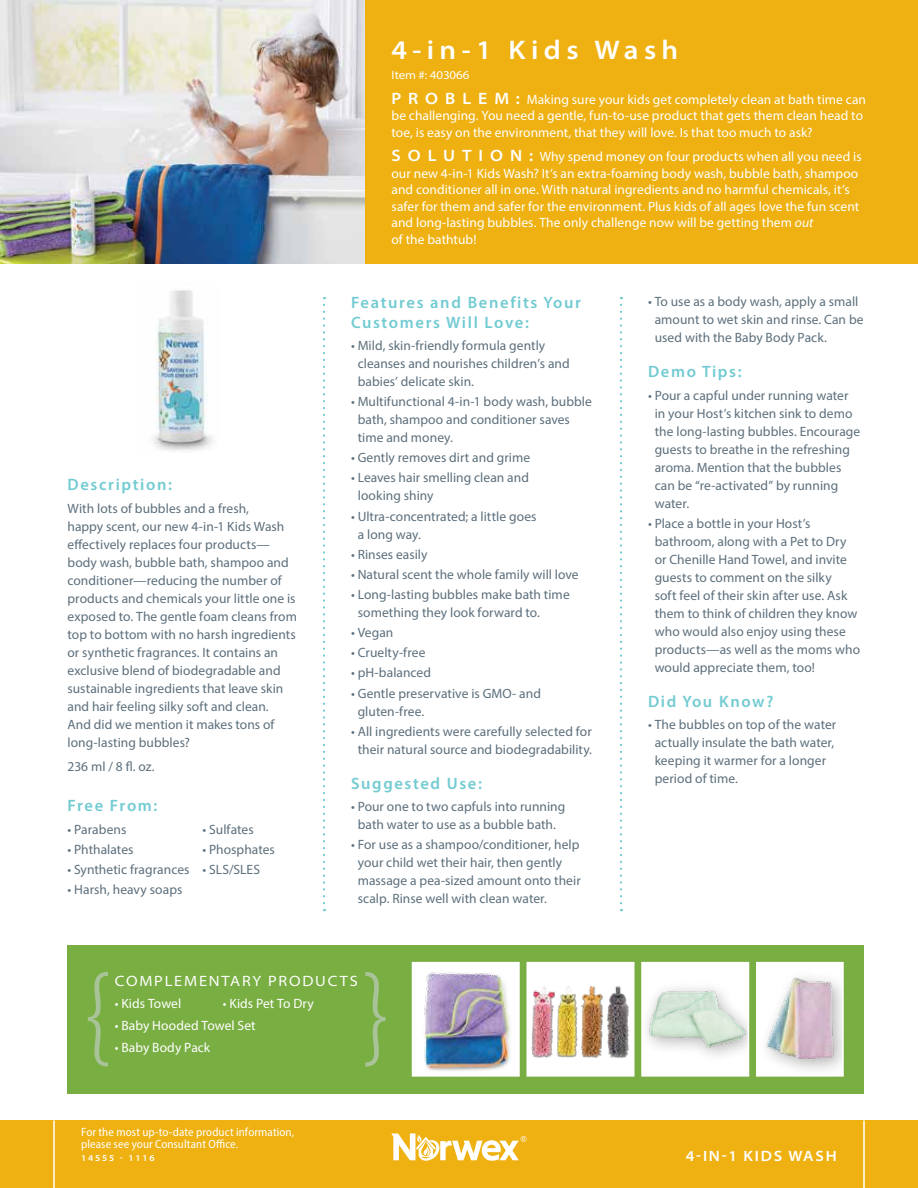
<style>
.page{position:relative;width:918px;height:1188px;background:#fff}
.page>*{position:absolute;margin:0;border:0;box-sizing:border-box;transform-origin:0 0}
.t1{font:600 semi-expanded 27px "Myriad Pro";letter-spacing:.2em;color:#fff}
.t2{font:600 16.5px/19.5px "Myriad Pro";letter-spacing:.1em;color:#72cbd2}
.t3{font:semi-expanded 15px "Myriad Pro";letter-spacing:.12em;color:#fff}
.t4{font:600 semi-expanded 15px "Myriad Pro";letter-spacing:.12em;color:#fff}
.t5{font:13.5px/18px "Myriad Pro";letter-spacing:.005em;color:#5c6f7c}
.t6{font:13.5px/16.5px "Myriad Pro";letter-spacing:.005em;color:#fff}
.t7{font:semi-condensed 12px/12px "Myriad Pro";letter-spacing:.01em;color:#fff}
.t8{font:semi-expanded 12px "Myriad Pro";letter-spacing:-.01em;color:#fff}
.t9{font:600 semi-expanded 9px "Myriad Pro";letter-spacing:.2em;color:#fff}
.s1{font-weight:600;font-stretch:semi-expanded;font-size:16.5px}
.s2{font-style:italic}
</style>
<div class="page">
<div style="left:68px;top:945px;width:796px;height:149px;background:#79ae42"></div>
<div style="left:364px;top:0;width:554px;height:263px;background:#eeb111"></div>
<div style="left:0;top:1120px;width:918px;height:68px;background:#eeb111"></div>
<hr style="left:53px;top:1120px;width:2px;height:68px;background:#fff">
<svg style="left:620px;top:305px;width:2px;height:606px"></svg>
<svg style="left:88px;top:972px;width:20px;height:94px"></svg>
<svg style="left:365px;top:972px;width:21px;height:94px"></svg>
<hr style="left:863px;top:1120px;width:2px;height:68px;background:#fff">
<div style="left:642px;top:963px;width:106px;height:113px;background:#fff"></div>
<img style="left:646px;top:988px;width:100px;height:66px">
<div style="left:641px;top:962px;width:108px;height:115px;border:2px solid #fff"></div>
<div style="left:757px;top:963px;width:86px;height:113px;background:#fff"></div>
<div style="left:758px;top:969px;width:86px;height:108px;background:#000;opacity:.3"></div>
<img style="left:765px;top:975px;width:72px;height:85px">
<div style="left:756px;top:962px;width:88px;height:115px;border:2px solid #fff"></div>
<div style="left:527px;top:963px;width:107px;height:113px;background:#fff"></div>
<img style="left:531px;top:986px;width:98px;height:72px">
<div style="left:526px;top:962px;width:108px;height:115px;border:2px solid #fff"></div>
<div style="left:412px;top:963px;width:107px;height:113px;background:#fff"></div>
<img style="left:423px;top:972px;width:88px;height:99px">
<div style="left:412px;top:962px;width:108px;height:115px;border:2px solid #fff"></div>
<img style="left:0;top:0;width:364px;height:263px">
<img style="left:153px;top:290px;width:60px;height:161px">
<svg style="left:323px;top:305px;width:2px;height:606px"></svg>
<svg style="left:392px;top:1133px;width:134px;height:28px"></svg>
<p class="t2" style="left:68px;top:475px;width:106px">Description:</p>
<p class="t5" style="left:68px;top:499px;width:231px">With lots of bubbles and a fresh,<br>happy scent, our new 4-in-1 Kids Wash effectively replaces four products— body wash, bubble bath, shampoo and conditioner—reducing the number of products and chemicals your little one is exposed to. The gentle foam cleans from top to bottom with no harsh ingredients or synthetic fragrances. It contains an exclusive blend of biodegradable and sustainable ingredients that leave skin and hair feeling silky soft and clean.<br>And did we mention it makes tons of long-lasting bubbles?</p>
<p class="t5" style="left:68px;top:758px;width:89px">236 ml / 8 fl. oz.</p>
<p class="t2" style="left:68px;top:795px;width:92px">Free From:</p>
<p class="t5" style="left:68px;top:820px;width:60px">• Parabens</p>
<p class="t5" style="left:202px;top:820px;width:53px">• Sulfates</p>
<p class="t5" style="left:68px;top:840px;width:67px">• Phthalates</p>
<p class="t5" style="left:202px;top:840px;width:74px">• Phosphates</p>
<p class="t5" style="left:68px;top:860px;width:194px">• Synthetic fragrances • SLS/SLES</p>
<p class="t5" style="left:68px;top:880px;width:116px">• Harsh, heavy soaps</p>
<h1 class="t1" style="left:392px;top:32px;width:288px">4-in-1 Kids Wash</h1>
<p class="t8" style="left:392px;top:67px;width:79px">Item #: 403066</p>
<p class="t6" style="left:392px;top:91px;width:476px"><span class="s1">P R O B L E M :</span> Making sure your kids get completely clean at bath time can be challenging. You need a gentle, fun-to-use product that gets them clean head to toe, is easy on the environment, that they will love. Is that too much to ask?</p>
<p class="t6" style="left:392px;top:148px;width:472px"><span class="s1">S O L U T I O N :</span> Why spend money on four products when all you need is our new 4-in-1 Kids Wash? It’s an extra-foaming body wash, bubble bath, shampoo and conditioner all in one. With natural ingredients and no harmful chemicals, it’s safer for them and safer for the environment. Plus kids of all ages love the fun scent and long-lasting bubbles. The only challenge now will be getting them <span class="s2">out<br></span>of the bathtub!</p>
<p class="t2" style="left:351px;top:292px;width:231px">Features and Benefits Your<br>Customers Will Love:</p>
<p class="t5" style="left:358px;top:336px;width:213px;text-indent:-7px">• Mild, skin-friendly formula gently cleanses and nourishes children’s and babies’ delicate skin.</p>
<p class="t5" style="left:358px;top:392px;width:236px;text-indent:-7px">• Multifunctional 4-in-1 body wash, bubble bath, shampoo and conditioner saves time and money.</p>
<p class="t5" style="left:351px;top:448px;width:181px">• Gently removes dirt and grime</p>
<p class="t5" style="left:358px;top:469px;width:173px;text-indent:-7px">• Leaves hair smelling clean and looking shiny</p>
<p class="t5" style="left:358px;top:507px;width:180px;text-indent:-7px">• Ultra-concentrated; a little goes a long way.</p>
<p class="t5" style="left:351px;top:545px;width:78px">• Rinses easily</p>
<p class="t5" style="left:351px;top:565px;width:229px">• Natural scent the whole family will love</p>
<p class="t5" style="left:358px;top:585px;width:214px;text-indent:-7px">• Long-lasting bubbles make bath time something they look forward to.</p>
<p class="t5" style="left:351px;top:623px;width:44px">• Vegan</p>
<p class="t5" style="left:351px;top:644px;width:76px">• Cruelty-free</p>
<p class="t5" style="left:351px;top:664px;width:82px">• pH-balanced</p>
<p class="t5" style="left:358px;top:684px;width:185px;text-indent:-7px">• Gentle preservative is GMO- and gluten-free.</p>
<p class="t5" style="left:351px;top:722px;width:243px;text-align:center">• All ingredients were carefully selected for their natural source and biodegradability.</p>
<p class="t2" style="left:351px;top:773px;width:133px">Suggested Use:</p>
<p class="t5" style="left:351px;top:798px;width:216px;text-align:center">• Pour one to two capfuls into running bath water to use as a bubble bath.</p>
<p class="t5" style="left:358px;top:836px;width:225px;text-indent:-7px">• For use as a shampoo/conditioner, help your child wet their hair, then gently massage a pea-sized amount onto their scalp. Rinse well with clean water.</p>
<p class="t5" style="left:655px;top:292px;width:210px;text-indent:-7px">• To use as a body wash, apply a small amount to wet skin and rinse. Can be used with the Baby Body Pack.</p>
<p class="t2" style="left:648px;top:362px;width:95px">Demo Tips:</p>
<p class="t5" style="left:655px;top:386px;width:207px;text-indent:-7px">• Pour a capful under running water in your Host’s kitchen sink to demo the long-lasting bubbles. Encourage guests to breathe in the refreshing aroma. Mention that the bubbles can be “re-activated” by running water.</p>
<p class="t5" style="left:655px;top:514px;width:207px;text-indent:-7px">• Place a bottle in your Host’s bathroom, along with a Pet to Dry or Chenille Hand Towel, and invite guests to comment on the silky<br>soft feel of their skin after use. Ask them to think of children they know who would also enjoy using these products—as well as the moms who would appreciate them, too!</p>
<p class="t2" style="left:648px;top:691px;width:127px">Did You Know?</p>
<p class="t5" style="left:655px;top:715px;width:183px;text-indent:-7px">• The bubbles on top of the water actually insulate the bath water, keeping it warmer for a longer period of time.</p>
<p class="t3" style="left:115px;top:972px;width:244px">COMPLEMENTARY PRODUCTS</p>
<p class="t6" style="left:115px;top:995px;width:68px">• Kids Towel</p>
<p class="t6" style="left:223px;top:995px;width:93px">• Kids Pet To Dry</p>
<p class="t6" style="left:115px;top:1017px;width:142px">• Baby Hooded Towel Set</p>
<p class="t6" style="left:115px;top:1039px;width:97px">• Baby Body Pack</p>
<p class="t7" style="left:81px;top:1125px;width:215px">For the most up-to-date product information, please see your Consultant Office.</p>
<p class="t9" style="left:81px;top:1152px;width:75px">14555 - 1116</p>
<p class="t4" style="left:686px;top:1146px;width:152px">4-IN-1 KIDS WASH</p>
</div>
